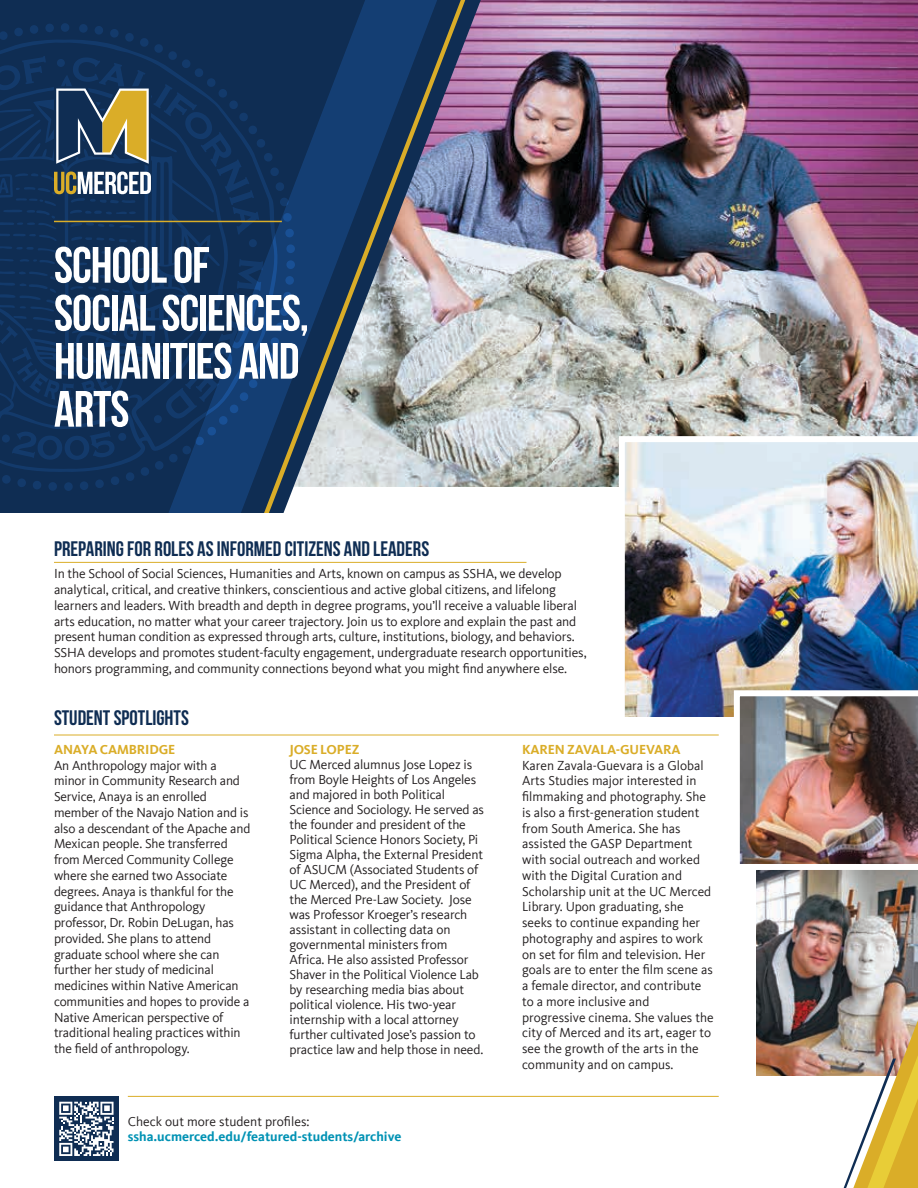
<style>
.page{position:relative;width:918px;height:1188px;background:#fff}
.page>*{position:absolute;margin:0;border:0;box-sizing:border-box;transform-origin:0 0}
.t1{font:700 51px/48px "Bebas Neue";letter-spacing:-.02em;color:#fff}
.t2{font:700 21px "Bebas Neue";color:#0f2d53}
.t3{font:13.5px/15.8px "Kievit Offc Pro";letter-spacing:-.01em;color:#231f20}
.t4{font:700 13.5px "Kievit Offc Pro";color:#0092b4}
.t5{font:700 13.5px "Kievit Offc Pro";letter-spacing:-.01em;color:#daad28}
</style>
<div class="page">
<img style="left:481px;top:0;width:437px;height:486px">
<svg style="left:0;top:0;width:481px;height:513px;background:#5b6885"></svg>
<svg style="left:168px;top:0;width:96px;height:513px;background:#10335f"></svg>
<svg style="left:264px;top:0;width:201px;height:513px;background:#63748b"></svg>
<div style="left:61px;top:23px;width:8px;height:9px;background:#133a6b;border-radius:50%"></div>
<svg style="left:45px;top:23px;width:9px;height:9px"></svg>
<svg style="left:30px;top:25px;width:9px;height:9px"></svg>
<div style="left:17px;top:478px;width:9px;height:9px;background:#133a6b;border-radius:4px"></div>
<div style="left:33px;top:481px;width:9px;height:9px;background:#133a6b;border-radius:50%"></div>
<div style="left:48px;top:482px;width:9px;height:9px;background:#133a6b;border-radius:50%"></div>
<div style="left:64px;top:482px;width:9px;height:9px;background:#133a6b;border-radius:50%"></div>
<div style="left:80px;top:481px;width:9px;height:9px;background:#133a6b;border-radius:50%"></div>
<div style="left:95px;top:479px;width:9px;height:9px;background:#133a6b;border-radius:4px"></div>
<svg style="left:283px;top:292px;width:9px;height:9px"></svg>
<div style="left:285px;top:276px;width:9px;height:9px;background:#195095;border-radius:50%"></div>
<div style="left:286px;top:260px;width:9px;height:9px;background:#195095;border-radius:50%"></div>
<div style="left:286px;top:244px;width:9px;height:9px;background:#195095;border-radius:50%"></div>
<div style="left:285px;top:229px;width:9px;height:9px;background:#195095;border-radius:50%"></div>
<svg style="left:283px;top:213px;width:9px;height:9px"></svg>
<div style="left:94px;top:26px;width:9px;height:9px;background:#123766;border-radius:4px"></div>
<div style="left:79px;top:24px;width:9px;height:9px;background:#133a6b;border-radius:50%"></div>
<img style="left:756px;top:873px;width:162px;height:203px">
<img style="left:616px;top:433px;width:302px;height:302px">
<img style="left:731px;top:687px;width:187px;height:186px">
<hr style="left:54px;top:562px;width:472px;height:1px;background:#daad28">
<hr style="left:54px;top:735px;width:665px;height:1px;background:#daad28">
<svg style="left:844px;top:1020px;width:74px;height:168px"></svg>
<hr style="left:128px;top:1096px;width:591px;height:1px;background:#daad28">
<div style="left:54px;top:1096px;width:65px;height:65px;background:#0f2d53"></div>
<svg style="left:59px;top:1102px;width:55px;height:54px"></svg>
<svg style="left:0;top:27px;width:289px;height:458px;background:#18375d"></svg>
<hr style="left:54px;top:221px;width:228px;height:1px;background:#daad28">
<h1 class="t1" style="left:54px;top:240px;width:257px">SCHOOL OF<br>SOCIAL SCIENCES,<br>HUMANITIES AND<br>ARTS</h1>
<h2 class="t2" style="left:54px;top:537px;width:377px">PREPARING FOR ROLES AS INFORMED CITIZENS AND LEADERS</h2>
<p class="t3" style="left:54px;top:566px;width:534px">In the School of Social Sciences, Humanities and Arts, known on campus as SSHA, we develop analytical, critical, and creative thinkers, conscientious and active global citizens, and lifelong learners and leaders. With breadth and depth in degree programs, you’ll receive a valuable liberal arts education, no matter what your career trajectory. Join us to explore and explain the past and present human condition as expressed through arts, culture, institutions, biology, and behaviors.<br>SSHA develops and promotes student-faculty engagement, undergraduate research opportunities, honors programming, and community connections beyond what you might find anywhere else.</p>
<h2 class="t2" style="left:54px;top:706px;width:136px">STUDENT SPOTLIGHTS</h2>
<p class="t5" style="left:54px;top:741px;width:123px">ANAYA CAMBRIDGE</p>
<p class="t3" style="left:54px;top:757px;width:198px">An Anthropology major with a minor in Community Research and<br>Service, Anaya is an enrolled member of the Navajo Nation and is also a descendant of the Apache and<br>Mexican people. She transferred from Merced Community College where she earned two Associate degrees. Anaya is thankful for the guidance that Anthropology professor, Dr. Robin DeLugan, has provided. She plans to attend graduate school where she can further her study of medicinal medicines within Native American communities and hopes to provide a<br>Native American perspective of traditional healing practices within the field of anthropology.</p>
<p class="t5" style="left:289px;top:741px;width:72px">JOSE LOPEZ</p>
<p class="t3" style="left:289px;top:757px;width:196px;line-height:15px">UC Merced alumnus Jose Lopez is from Boyle Heights of Los Angeles and majored in both Political Science and Sociology. He served as the founder and president of the Political Science Honors Society, Pi Sigma Alpha, the External President of ASUCM (Associated Students of UC Merced), and the President of the Merced Pre-Law Society. Jose was Professor Kroeger’s research assistant in collecting data on governmental ministers from Africa. He also assisted Professor Shaver in the Political Violence Lab by researching media bias about political violence. His two-year internship with a local attorney further cultivated Jose’s passion to practice law and help those in need.</p>
<p class="t5" style="left:522px;top:741px;width:160px">KAREN ZAVALA-GUEVARA</p>
<p class="t3" style="left:522px;top:757px;width:193px">Karen Zavala-Guevara is a Global<br>Arts Studies major interested in filmmaking and photography. She is also a first-generation student from South America. She has assisted the GASP Department with social outreach and worked with the Digital Curation and<br>Scholarship unit at the UC Merced<br>Library. Upon graduating, she seeks to continue expanding her photography and aspires to work on set for film and television. Her goals are to enter the film scene as a female director, and contribute to a more inclusive and progressive cinema. She values the city of Merced and its art, eager to see the growth of the arts in the community and on campus.</p>
<p class="t3" style="left:128px;top:1114px;width:183px">Check out more student profiles:</p>
<p class="t4" style="left:128px;top:1129px;width:275px">ssha.ucmerced.edu/featured-students/archive</p>
</div>
